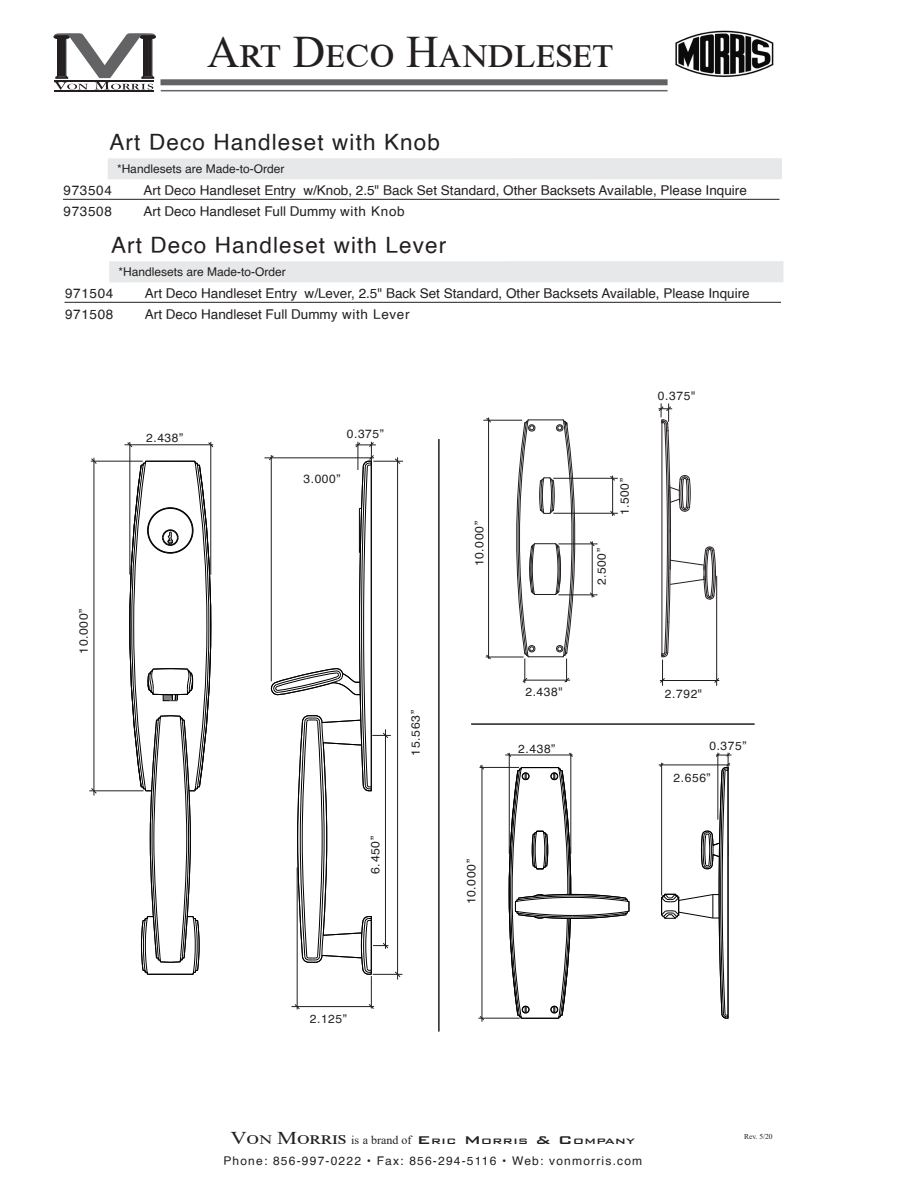
<style>
.page{position:relative;width:918px;height:1188px;background:#fff}
.page>*{position:absolute;margin:0;border:0;box-sizing:border-box;transform-origin:0 0}
.t1{font:45px "Times New Roman";color:#231f20}
.t2{font:22.5px "Helvetica";letter-spacing:.05em;color:#231f20}
.t3{font:13.5px/21px "Helvetica";color:#231f20}
.t4{font:13.5px/21px "Helvetica";letter-spacing:.05em;color:#231f20}
.t5{font:12px "Helvetica";letter-spacing:.05em;color:#231f20}
.t6{font:12px "Helvetica";color:#231f20}
.t7{font:12px "Helvetica";letter-spacing:.1em;color:#231f20}
.t8{font:500 10.5px "Bank Gothic BT";letter-spacing:-.01em;color:#231f20;scale:1.25 1}
.t9{font:7.5px "Times New Roman";color:#231f20}
.s1{font-family:"Times New Roman";font-weight:400;font-size:18px}
.s2{font-family:"Times New Roman";font-weight:400;font-size:12px}
.s3{font-size:15px}
</style>
<div class="page">
<svg style="left:516px;top:419px;width:59px;height:264px"></svg>
<hr style="left:523px;top:680px;width:47px;height:1px;background:#231f20">
<hr style="left:489px;top:420px;width:33px;height:1px;background:#231f20">
<hr style="left:486px;top:657px;width:38px;height:1px;background:#231f20">
<svg style="left:486px;top:654px;width:5px;height:6px"></svg>
<hr style="left:488px;top:419px;width:1px;height:240px;background:#231f20">
<svg style="left:483px;top:418px;width:8px;height:5px"></svg>
<svg style="left:659px;top:403px;width:60px;height:283px"></svg>
<hr style="left:558px;top:544px;width:34px;height:1px;background:#231f20">
<hr style="left:558px;top:595px;width:34px;height:1px;background:#231f20">
<hr style="left:592px;top:542px;width:1px;height:54px;background:#231f20">
<svg style="left:590px;top:592px;width:8px;height:5px"></svg>
<svg style="left:590px;top:541px;width:8px;height:5px"></svg>
<hr style="left:553px;top:513px;width:60px;height:1px;background:#231f20">
<hr style="left:553px;top:478px;width:60px;height:1px;background:#231f20">
<hr style="left:612px;top:478px;width:1px;height:35px;background:#231f20">
<svg style="left:610px;top:476px;width:8px;height:5px"></svg>
<svg style="left:610px;top:511px;width:8px;height:5px"></svg>
<hr style="left:161px;top:90px;width:507px;height:1px;background:#636366">
<div style="left:160px;top:79px;width:508px;height:6px;background:#636366"></div>
<hr style="left:54px;top:90px;width:100px;height:1px;background:#231f20">
<svg style="left:54px;top:33px;width:102px;height:57px"></svg>
<hr style="left:438px;top:439px;width:2px;height:593px;background:#231f20">
<hr style="left:471px;top:723px;width:284px;height:2px;background:#231f20">
<svg style="left:208px;top:442px;width:5px;height:6px"></svg>
<svg style="left:127px;top:442px;width:6px;height:5px"></svg>
<hr style="left:211px;top:442px;width:1px;height:133px;background:#231f20">
<hr style="left:130px;top:442px;width:1px;height:133px;background:#231f20">
<hr style="left:125px;top:445px;width:88px;height:1px;background:#231f20">
<svg style="left:91px;top:788px;width:6px;height:6px"></svg>
<svg style="left:91px;top:458px;width:6px;height:6px"></svg>
<hr style="left:91px;top:461px;width:52px;height:1px;background:#231f20">
<hr style="left:89px;top:791px;width:54px;height:1px;background:#231f20">
<hr style="left:94px;top:458px;width:1px;height:337px;background:#231f20">
<hr style="left:373px;top:461px;width:30px;height:1px;background:#231f20">
<hr style="left:397px;top:457px;width:1px;height:523px;background:#231f20">
<hr style="left:264px;top:458px;width:110px;height:1px;background:#231f20">
<svg style="left:369px;top:1004px;width:5px;height:5px"></svg>
<svg style="left:294px;top:1004px;width:6px;height:5px"></svg>
<hr style="left:371px;top:976px;width:1px;height:32px;background:#231f20">
<hr style="left:297px;top:867px;width:1px;height:142px;background:#231f20">
<hr style="left:291px;top:1006px;width:83px;height:1px;background:#231f20">
<svg style="left:129px;top:461px;width:82px;height:514px"></svg>
<svg style="left:269px;top:442px;width:133px;height:535px"></svg>
<div style="left:108px;top:159px;width:673px;height:20px;background:#e7e8e9"></div>
<div style="left:108px;top:158px;width:674px;height:21px;border:2px solid #e7e8e9"></div>
<hr style="left:63px;top:199px;width:717px;height:1px;background:#231f20">
<div style="left:110px;top:262px;width:673px;height:20px;background:#e7e8e9"></div>
<div style="left:109px;top:261px;width:674px;height:21px;border:2px solid #e7e8e9"></div>
<hr style="left:64px;top:302px;width:717px;height:1px;background:#231f20">
<hr style="left:659px;top:765px;width:71px;height:1px;background:#231f20">
<hr style="left:571px;top:753px;width:1px;height:101px;background:#231f20">
<hr style="left:509px;top:753px;width:1px;height:101px;background:#231f20">
<hr style="left:505px;top:755px;width:68px;height:1px;background:#231f20">
<hr style="left:480px;top:767px;width:39px;height:1px;background:#231f20">
<hr style="left:478px;top:1018px;width:42px;height:1px;background:#231f20">
<hr style="left:482px;top:765px;width:1px;height:257px;background:#231f20">
<svg style="left:509px;top:767px;width:121px;height:252px"></svg>
<svg style="left:660px;top:753px;width:71px;height:266px"></svg>
<img style="left:675px;top:30px;width:99px;height:48px">
<h1 class="t1" style="left:207px;top:20px;width:408px">ART DECO HANDLESET</h1>
<h2 class="t2" style="left:110px;top:125px;width:332px">Art Deco Handleset with Knob</h2>
<p class="t3" style="left:144px;top:181px;width:605px">Art Deco Handleset Entry w/Knob, 2.5" Back Set Standard, Other Backsets Available, Please Inquire<br>Art Deco Handleset Full Dummy with Knob</p>
<p class="t6" style="left:117px;top:160px;width:169px">*Handlesets are Made-to-Order</p>
<p class="t4" style="left:64px;top:181px;width:50px">973504<br>973508</p>
<h2 class="t2" style="left:111px;top:228px;width:337px">Art Deco Handleset with Lever</h2>
<p class="t3" style="left:145px;top:284px;width:606px">Art Deco Handleset Entry w/Lever, 2.5" Back Set Standard, Other Backsets Available, Please Inquire<br>Art Deco Handleset Full Dummy with Lever</p>
<p class="t6" style="left:118px;top:263px;width:169px">*Handlesets are Made-to-Order</p>
<p class="t4" style="left:65px;top:284px;width:50px">971504<br>971508</p>
<p class="t5" style="left:75px;top:654px;width:47px;rotate:-90deg">10.000”</p>
<p class="t5" style="left:146px;top:428px;width:39px">2.438”</p>
<p class="t5" style="left:347px;top:424px;width:39px">0.375”</p>
<p class="t5" style="left:303px;top:469px;width:39px">3.000”</p>
<p class="t5" style="left:406px;top:756px;width:47px;rotate:-90deg">15.563”</p>
<p class="t5" style="left:366px;top:874px;width:39px;rotate:-90deg">6.450”</p>
<p class="t5" style="left:470px;top:566px;width:47px;rotate:-90deg">10.000”</p>
<p class="t5" style="left:658px;top:387px;width:39px">0.375"</p>
<p class="t5" style="left:592px;top:585px;width:39px;rotate:-90deg">2.500”</p>
<p class="t5" style="left:615px;top:515px;width:39px;rotate:-90deg">1.500”</p>
<p class="t5" style="left:462px;top:904px;width:47px;rotate:-90deg">10.000”</p>
<p class="t5" style="left:525px;top:682px;width:39px">2.438"</p>
<p class="t5" style="left:665px;top:684px;width:39px">2.792"</p>
<p class="t5" style="left:518px;top:739px;width:39px">2.438”</p>
<p class="t5" style="left:709px;top:736px;width:39px">0.375”</p>
<p class="t5" style="left:674px;top:769px;width:39px">2.656”</p>
<p class="t5" style="left:310px;top:1009px;width:39px">2.125”</p>
<p class="t8" style="left:231px;top:1136px;width:325px"><span class="s1">VON MORRIS</span> <span class="s2">is a brand of</span> <span class="s3">E</span>RIC <span class="s3">M</span>ORRIS <span class="s3">&amp; C</span>OMPANY</p>
<p class="t7" style="left:223px;top:1151px;width:420px">Phone: 856-997-0222 • Fax: 856-294-5116 • Web: vonmorris.com</p>
<p class="t9" style="left:744px;top:1131px;width:30px">Rev. 5/20</p>
</div>
